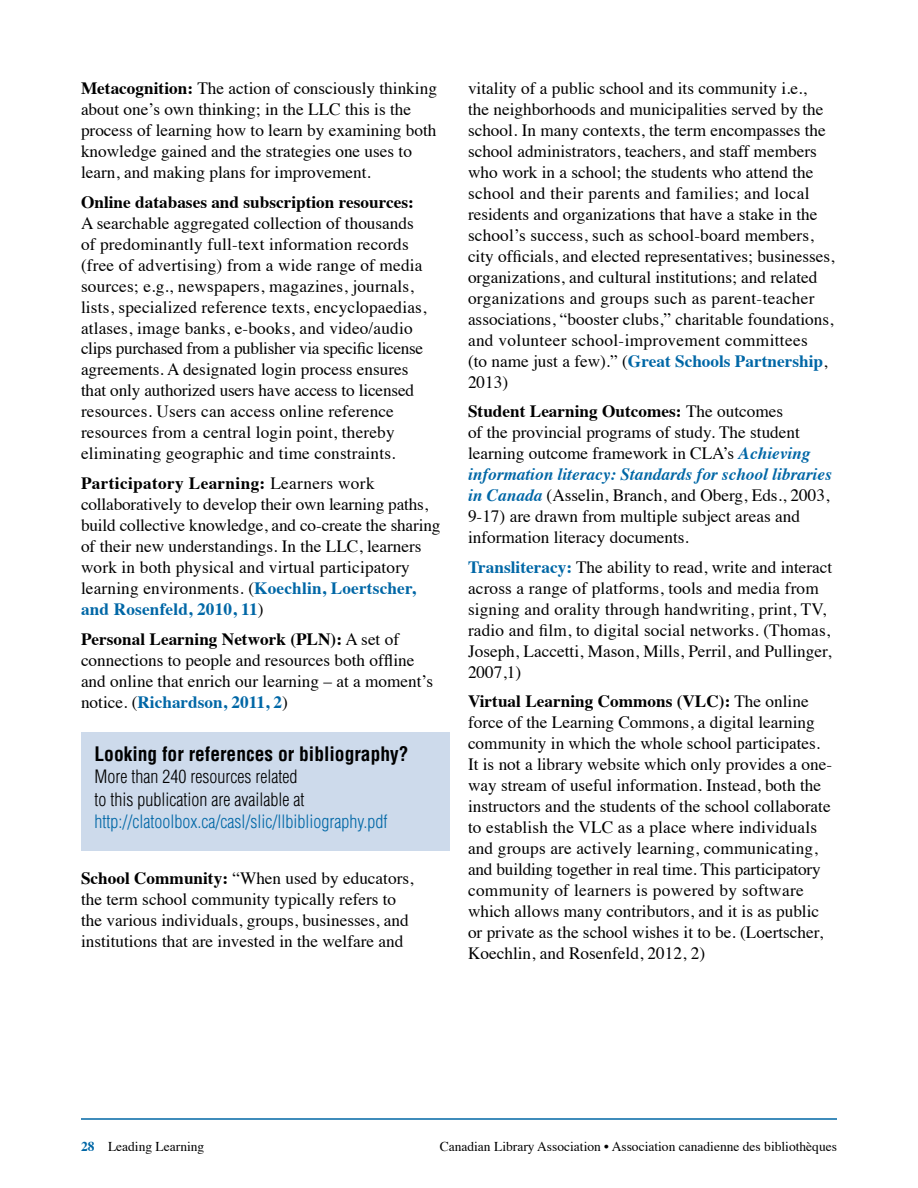
<style>
.page{position:relative;width:918px;height:1188px;background:#fff}
.page>*{position:absolute;margin:0;border:0;box-sizing:border-box;transform-origin:0 0}
.t1{font:700 condensed 19.5px "Helvetica";color:#000}
.t2{font:300 condensed 18px/22.5px "Helvetica";color:#000}
.t3{font:300 condensed 18px "Helvetica";color:#0067a6}
.t4{font:17.25px/21px "Times";color:#000}
.t5{font:700 17.25px "Times";color:#000}
.t6{font:13.5px "Times";color:#000}
.s1{font-weight:700}
.s2{font-weight:700;color:#0067a6}
.s3{font-weight:700;font-style:italic;color:#0067a6}
</style>
<div class="page">
<hr style="left:81px;top:1118px;width:756px;height:2px;background:#0067a6">
<div style="left:81px;top:732px;width:369px;height:119px;background:#cddaeb"></div>
<p class="t4" style="left:81px;top:76px;width:357px"><span class="s1">Metacognition:</span> The action of consciously thinking about one’s own thinking; in the LLC this is the process of learning how to learn by examining both knowledge gained and the strategies one uses to learn, and making plans for improvement.</p>
<p class="t5" style="left:81px;top:185px;width:334px">Online databases and subscription resources:</p>
<p class="t4" style="left:81px;top:211px;width:347px">A searchable aggregated collection of thousands of predominantly full-text information records (free of advertising) from a wide range of media sources; e.g., newspapers, magazines, journals, lists, specialized reference texts, encyclopaedias, atlases, image banks, e-books, and video/audio clips purchased from a publisher via specific license agreements. A designated login process ensures that only authorized users have access to licensed resources. Users can access online reference resources from a central login point, thereby eliminating geographic and time constraints.</p>
<p class="t4" style="left:81px;top:471px;width:361px"><span class="s1">Participatory Learning:</span> Learners work collaboratively to develop their own learning paths, build collective knowledge, and co-create the sharing of their new understandings. In the LLC, learners work in both physical and virtual participatory learning environments. (<span class="s2">Koechlin, Loertscher, and Rosenfeld, 2010, 11</span>)</p>
<p class="t4" style="left:81px;top:627px;width:354px"><span class="s1">Personal Learning Network (PLN):</span> A set of connections to people and resources both offline and online that enrich our learning – at a moment’s notice. (<span class="s2">Richardson, 2011, 2</span>)</p>
<p class="t1" style="left:94px;top:742px;width:316px">Looking for references or bibliography?</p>
<p class="t2" style="left:94px;top:765px;width:211px">More than 240 resources related to this publication are available at</p>
<p class="t3" style="left:94px;top:811px;width:294px">http://clatoolbox.ca/casl/slic/llbibliography.pdf</p>
<p class="t4" style="left:81px;top:867px;width:334px"><span class="s1">School Community:</span> “When used by educators, the term school community typically refers to the various individuals, groups, businesses, and institutions that are invested in the welfare and</p>
<p class="t4" style="left:468px;top:76px;width:368px">vitality of a public school and its community i.e.,<br>the neighborhoods and municipalities served by the school. In many contexts, the term encompasses the school administrators, teachers, and staff members who work in a school; the students who attend the school and their parents and families; and local residents and organizations that have a stake in the school’s success, such as school-board members, city officials, and elected representatives; businesses, organizations, and cultural institutions; and related organizations and groups such as parent-teacher associations, “booster clubs,” charitable foundations, and volunteer school-improvement committees<br>(to name just a few).” (<span class="s2">Great Schools Partnership</span>, 2013)</p>
<p class="t4" style="left:468px;top:400px;width:365px"><span class="s1">Student Learning Outcomes:</span> The outcomes<br>of the provincial programs of study. The student learning outcome framework in CLA’s <span class="s3">Achieving information literacy: Standards for school libraries in Canada</span> (Asselin, Branch, and Oberg, Eds., 2003, 9-17) are drawn from multiple subject areas and information literacy documents.</p>
<p class="t4" style="left:468px;top:555px;width:366px"><span class="s2">Transliteracy:</span> The ability to read, write and interact across a range of platforms, tools and media from signing and orality through handwriting, print, TV, radio and film, to digital social networks. (Thomas, Joseph, Laccetti, Mason, Mills, Perril, and Pullinger, 2007,1)</p>
<p class="t4" style="left:468px;top:690px;width:366px"><span class="s1">Virtual Learning Commons (VLC):</span> The online force of the Learning Commons, a digital learning community in which the whole school participates.<br>It is not a library website which only provides a one&shy;way stream of useful information. Instead, both the instructors and the students of the school collaborate to establish the VLC as a place where individuals and groups are actively learning, communicating, and building together in real time. This participatory community of learners is powered by software which allows many contributors, and it is as public or private as the school wishes it to be. (Loertscher, Koechlin, and Rosenfeld, 2012, 2)</p>
<p class="t6" style="left:81px;top:1133px;width:125px"><span class="s2">28</span> Leading Learning</p>
<p class="t6" style="left:440px;top:1133px;width:399px">Canadian Library Association • Association canadienne des bibliothèques</p>
</div>
